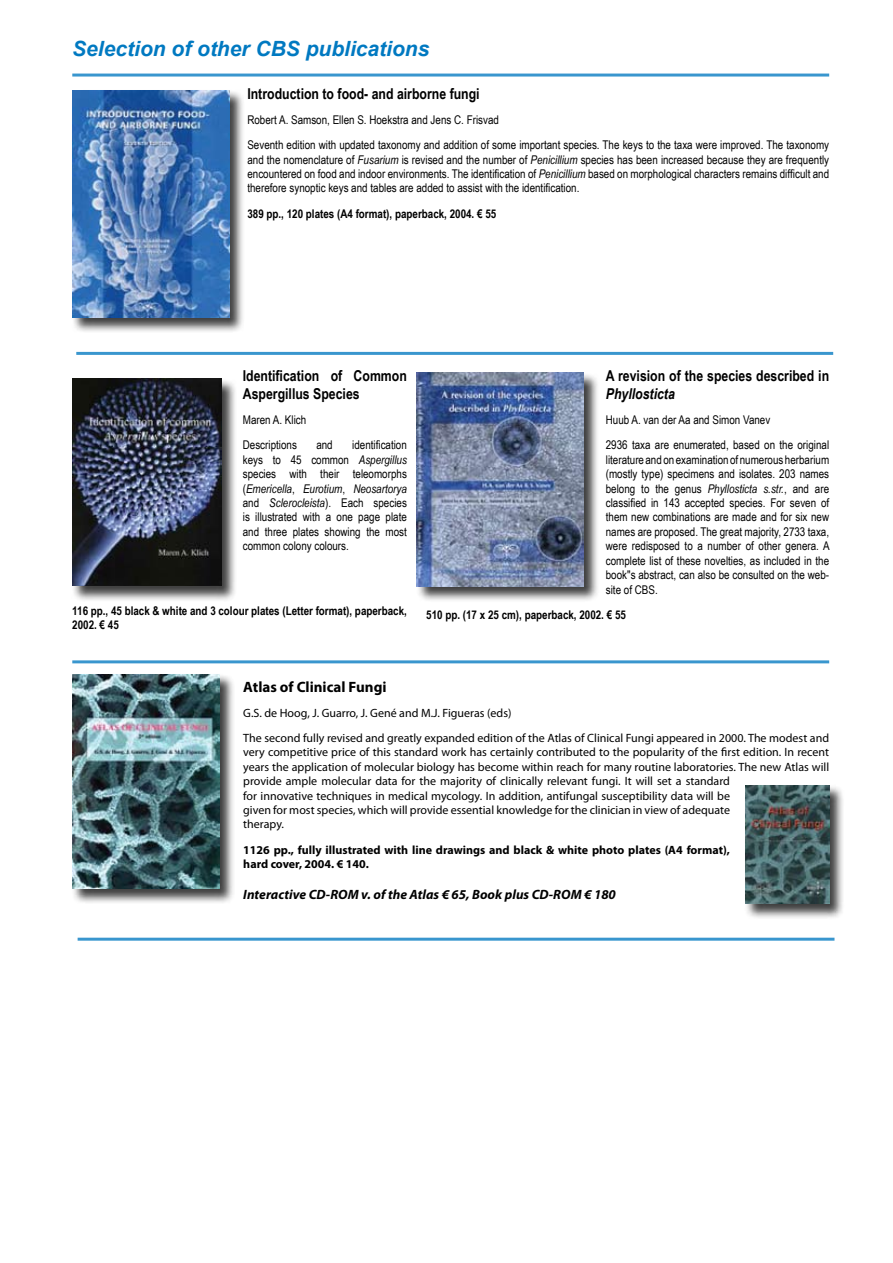
<style>
.page{position:relative;width:893px;height:1263px;background:#fff}
.page>*{position:absolute;margin:0;border:0;box-sizing:border-box;transform-origin:0 0}
.t1{font:italic 700 21px "Arial";color:#0079c1}
.t2{font:700 15px/18px "Arial Narrow";color:#000}
.t3{font:700 15px "Myriad Pro";color:#000}
.t4{font:italic 700 15px "Arial Narrow";color:#000}
.t5{font:italic 700 13.5px "Myriad Pro";color:#000}
.t6{font:12px/14.4px "Arial Narrow";color:#000}
.t7{font:12px/14.4px "Myriad Pro";color:#000}
.t8{font:700 12px/14.4px "Arial Narrow";color:#000}
.t9{font:700 12px/14.4px "Myriad Pro";color:#000}
.s1{font-style:italic}
</style>
<div class="page">
<div style="left:72px;top:673px;width:163px;height:231px;background:#000;opacity:.75"></div>
<img style="left:72px;top:674px;width:148px;height:215px">
<div style="left:744px;top:784px;width:101px;height:135px;background:#000;opacity:.75"></div>
<img style="left:745px;top:785px;width:84px;height:119px">
<div style="left:72px;top:378px;width:165px;height:224px;background:#000;opacity:.75"></div>
<img style="left:72px;top:378px;width:150px;height:208px">
<div style="left:416px;top:372px;width:184px;height:231px;background:#000;opacity:.75"></div>
<img style="left:417px;top:373px;width:167px;height:214px">
<div style="left:72px;top:90px;width:173px;height:243px;background:#000;opacity:.75"></div>
<img style="left:72px;top:90px;width:157px;height:228px">
<hr style="left:72px;top:74px;width:757px;height:3px;background:#0079c1">
<hr style="left:76px;top:352px;width:757px;height:3px;background:#0079c1">
<hr style="left:72px;top:660px;width:757px;height:3px;background:#0079c1">
<hr style="left:78px;top:938px;width:756px;height:3px;background:#0079c1">
<h1 class="t1" style="left:72px;top:35px;width:359px">Selection of other CBS publications</h1>
<p class="t2" style="left:247px;top:84px;width:234px">Introduction to food- and airborne fungi</p>
<p class="t6" style="left:247px;top:107px;width:583px;line-height:25.2px">Robert A. Samson, Ellen S. Hoekstra and Jens C. Frisvad<br>Seventh edition with updated taxonomy and addition of some important species. The keys to the taxa were improved. The taxonomy</p>
<p class="t6" style="left:247px;top:152px;width:583px;text-align:justify">and the nomenclature of <span class="s1">Fusarium</span> is revised and the number of <span class="s1">Penicillium</span> species has been increased because they are frequently encountered on food and indoor environments. The identification of <span class="s1">Penicillium</span> based on morphological characters remains difficult and therefore synoptic keys and tables are added to assist with the identification.</p>
<p class="t8" style="left:247px;top:206px;width:250px">389 pp., 120 plates (A4 format), paperback, 2004. € 55</p>
<p class="t2" style="left:243px;top:366px;width:166px">Identification of Common<br>Aspergillus Species</p>
<p class="t6" style="left:243px;top:407px;width:65px;line-height:25.2px">Maren A. Klich<br>Descriptions</p>
<p class="t6" style="left:243px;top:437px;width:166px;text-align:justify;text-indent:109px">identification keys to 45 common <span class="s1">Aspergillus </span>species with their teleomorphs (<span class="s1">Emericella</span>, <span class="s1">Eurotium</span>, <span class="s1">Neosartorya </span>and <span class="s1">Sclerocleista</span>). Each species is illustrated with a one page plate and three plates showing the most common colony colours.</p>
<p class="t6" style="left:316px;top:437px;width:18px">and</p>
<p class="t8" style="left:72px;top:603px;width:336px">116 pp., 45 black &amp; white and 3 colour plates (Letter format), paperback,<br>2002. € 45</p>
<p class="t2" style="left:606px;top:366px;width:225px">A revision of the species described in</p>
<p class="t4" style="left:606px;top:382px;width:71px">Phyllosticta</p>
<p class="t6" style="left:606px;top:407px;width:225px;line-height:25.2px">Huub A. van der Aa and Simon Vanev<br>2936 taxa are enumerated, based on the original</p>
<p class="t6" style="left:606px;top:452px;width:225px;text-align:justify">literature and on examination of numerous herbarium (mostly type) specimens and isolates. 203 names belong to the genus <span class="s1">Phyllosticta s.str.</span>, and are classified in 143 accepted species. For seven of them new combinations are made and for six new names are proposed. The great majority, 2733 taxa, were redisposed to a number of other genera. A complete list of these novelties, as included in the book"s abstract, can also be consulted on the web&shy;site of CBS.</p>
<p class="t8" style="left:426px;top:607px;width:201px">510 pp. (17 x 25 cm), paperback, 2002. € 55</p>
<p class="t3" style="left:243px;top:677px;width:145px">Atlas of Clinical Fungi</p>
<p class="t7" style="left:243px;top:700px;width:587px;line-height:25.2px">G.S. de Hoog, J. Guarro, J. Gené and M.J. Figueras (eds)<br>The second fully revised and greatly expanded edition of the Atlas of Clinical Fungi appeared in 2000. The modest and</p>
<p class="t7" style="left:243px;top:745px;width:587px">very competitive price of this standard work has certainly contributed to the popularity of the first edition. In recent years the application of molecular biology has become within reach for many routine laboratories. The new Atlas will provide ample molecular data for the majority of clinically relevant fungi. It will set a standard<br>for innovative techniques in medical mycology. In addition, antifungal susceptibility data will be<br>given for most species, which will provide essential knowledge for the clinician in view of adequate<br>therapy.</p>
<p class="t9" style="left:243px;top:842px;width:488px">1126 pp., fully illustrated with line drawings and black &amp; white photo plates (A4 format), hard cover, 2004. € 140.</p>
<p class="t5" style="left:243px;top:885px;width:374px">Interactive CD-ROM v. of the Atlas € 65, Book plus CD-ROM € 180</p>
</div>
